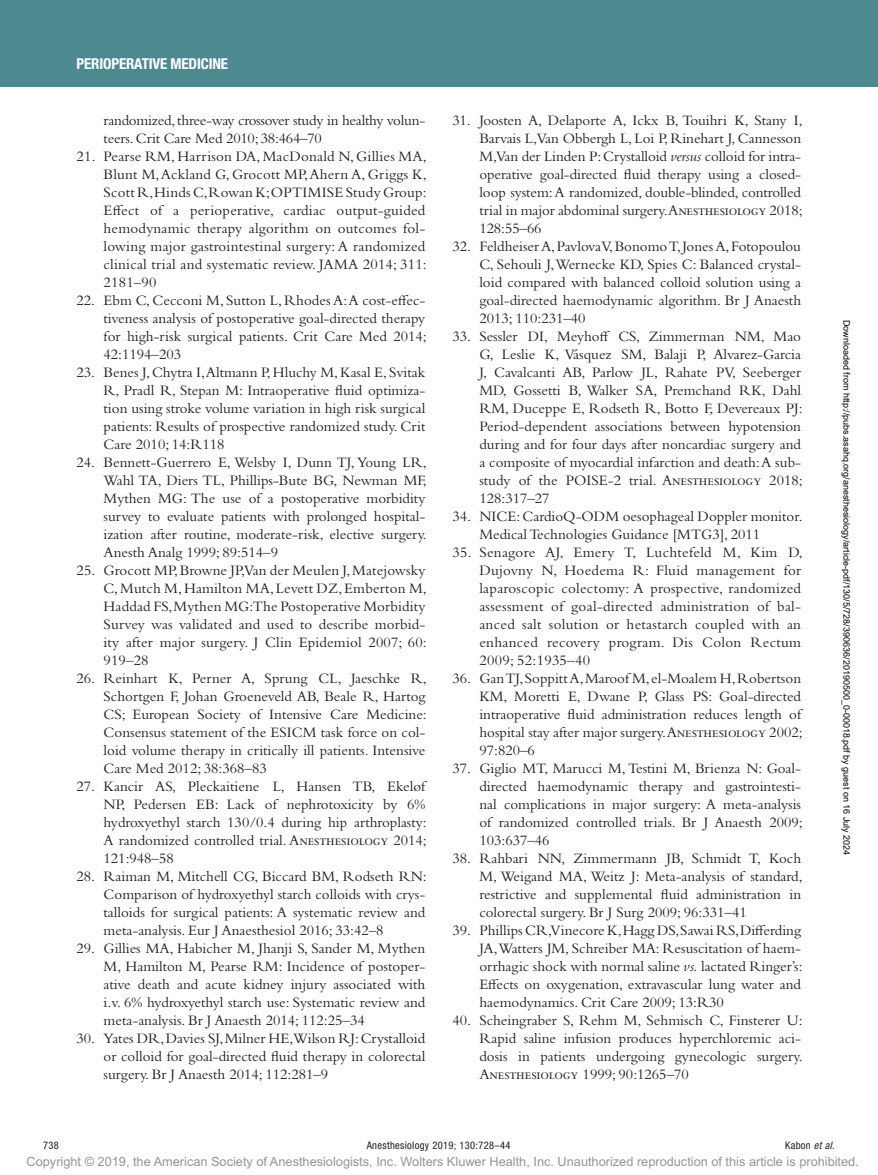
<style>
.page{position:relative;width:878px;height:1175px;background:#fff}
.page>*{position:absolute;margin:0;border:0;box-sizing:border-box;transform-origin:0 0}
.t1{font:15px/18px "Bembo Std";color:#231f20;text-align:justify}
.t2{font:700 condensed 15px "Helvetica Neue LT Std";letter-spacing:-.01em;color:#fff}
.t3{font:12.75px "Arial MT Std";color:#939598}
.t4{font:condensed 10.5px "Helvetica Neue LT Std";letter-spacing:.03em;color:#231f20}
.t5{font:9px "Arial";color:#000}
.s1{font-style:italic}
</style>
<div class="page">
<div style="left:0;top:0;width:878px;height:86px;background:#4d8a90"></div>
<p class="t2" style="left:77px;top:54px;width:153px">PERIOPERATIVE MEDICINE</p>
<p class="t1" style="left:104px;top:111px;width:323px">randomized, three-way crossover study in healthy volun&shy;teers. Crit Care Med 2010; 38:464–70</p>
<p class="t1" style="left:104px;top:147px;width:325px;text-indent:-27px">21. Pearse RM, Harrison DA, MacDonald N, Gillies MA, Blunt M, Ackland G, Grocott MP, Ahern A, Griggs K, Scott R, Hinds C, Rowan K; OPTIMISE Study Group:<br>Effect of a perioperative, cardiac output-guided hemodynamic therapy algorithm on outcomes fol&shy;lowing major gastrointestinal surgery: A randomized clinical trial and systematic review. JAMA 2014; 311:<br>2181–90</p>
<p class="t1" style="left:104px;top:291px;width:325px;text-indent:-27px">22. Ebm C, Cecconi M, Sutton L, Rhodes A: A cost-effec&shy;tiveness analysis of postoperative goal-directed therapy for high-risk surgical patients. Crit Care Med 2014; 42:1194–203</p>
<p class="t1" style="left:104px;top:363px;width:323px;text-indent:-27px">23. Benes J, Chytra I,Altmann P, Hluchy M, Kasal E, Svitak R, Pradl R, Stepan M: Intraoperative fluid optimiza&shy;tion using stroke volume variation in high risk surgical patients: Results of prospective randomized study. Crit Care 2010; 14:R118</p>
<p class="t1" style="left:104px;top:453px;width:325px;text-indent:-27px">24. Bennett-Guerrero E, Welsby I, Dunn TJ, Young LR, Wahl TA, Diers TL, Phillips-Bute BG, Newman MF, Mythen MG: The use of a postoperative morbidity survey to evaluate patients with prolonged hospital&shy;ization after routine, moderate-risk, elective surgery.<br>Anesth Analg 1999; 89:514–9</p>
<p class="t1" style="left:104px;top:561px;width:325px;text-indent:-27px">25. Grocott MP, Browne JP, Van der Meulen J, Matejowsky C, Mutch M, Hamilton MA, Levett DZ, Emberton M, Haddad FS, Mythen MG: The Postoperative Morbidity Survey was validated and used to describe morbid&shy;ity after major surgery. J Clin Epidemiol 2007; 60:<br>919–28</p>
<p class="t1" style="left:104px;top:669px;width:325px;text-indent:-27px">26. Reinhart K, Perner A, Sprung CL, Jaeschke R, Schortgen F, Johan Groeneveld AB, Beale R, Hartog CS; European Society of Intensive Care Medicine:<br>Consensus statement of the ESICM task force on col&shy;loid volume therapy in critically ill patients. Intensive Care Med 2012; 38:368–83</p>
<p class="t1" style="left:104px;top:777px;width:325px;text-indent:-27px">27. Kancir AS, Pleckaitiene L, Hansen TB, Ekeløf NP, Pedersen EB: Lack of nephrotoxicity by 6% hydroxyethyl starch 130/0.4 during hip arthroplasty:<br>A randomized controlled trial. Anesthesiology 2014; 121:948–58</p>
<p class="t1" style="left:104px;top:867px;width:325px;text-indent:-27px">28. Raiman M, Mitchell CG, Biccard BM, Rodseth RN:<br>Comparison of hydroxyethyl starch colloids with crys&shy;talloids for surgical patients: A systematic review and meta-analysis. Eur J Anaesthesiol 2016; 33:42–8</p>
<p class="t1" style="left:104px;top:939px;width:323px;text-indent:-27px">29. Gillies MA, Habicher M, Jhanji S, Sander M, Mythen M, Hamilton M, Pearse RM: Incidence of postoper&shy;ative death and acute kidney injury associated with i.v. 6% hydroxyethyl starch use: Systematic review and meta-analysis. Br J Anaesth 2014; 112:25–34</p>
<p class="t1" style="left:104px;top:1029px;width:323px;text-indent:-27px">30. Yates DR, Davies SJ, Milner HE,Wilson RJ: Crystalloid or colloid for goal-directed fluid therapy in colorectal surgery. Br J Anaesth 2014; 112:281–9</p>
<p class="t1" style="left:479px;top:111px;width:325px;text-indent:-27px">31. Joosten A, Delaporte A, Ickx B, Touihri K, Stany I, Barvais L,Van Obbergh L, Loi P, Rinehart J, Cannesson M,Van der Linden P: Crystalloid <span class="s1">versus</span> colloid for intra&shy;operative goal-directed fluid therapy using a closed&shy;loop system: A randomized, double-blinded, controlled trial in major abdominal surgery.Anesthesiology 2018; 128:55–66</p>
<p class="t1" style="left:479px;top:237px;width:323px;text-indent:-27px">32. Feldheiser A, Pavlova V, Bonomo T, Jones A, Fotopoulou C, Sehouli J, Wernecke KD, Spies C: Balanced crystal&shy;loid compared with balanced colloid solution using a goal-directed haemodynamic algorithm. Br J Anaesth 2013; 110:231–40</p>
<p class="t1" style="left:479px;top:327px;width:325px;text-indent:-27px">33. Sessler DI, Meyhoff CS, Zimmerman NM, Mao G, Leslie K, Vásquez SM, Balaji P, Alvarez-Garcia J, Cavalcanti AB, Parlow JL, Rahate PV, Seeberger MD, Gossetti B, Walker SA, Premchand RK, Dahl RM, Duceppe E, Rodseth R, Botto F, Devereaux PJ:<br>Period-dependent associations between hypotension during and for four days after noncardiac surgery and a composite of myocardial infarction and death: A sub&shy;study of the POISE-2 trial. Anesthesiology 2018; 128:317–27</p>
<p class="t1" style="left:479px;top:507px;width:325px;text-indent:-27px">34. NICE: CardioQ-ODM oesophageal Doppler monitor.<br>Medical Technologies Guidance [MTG3], 2011</p>
<p class="t1" style="left:479px;top:543px;width:325px;text-indent:-27px">35. Senagore AJ, Emery T, Luchtefeld M, Kim D, Dujovny N, Hoedema R: Fluid management for laparoscopic colectomy: A prospective, randomized assessment of goal-directed administration of bal&shy;anced salt solution or hetastarch coupled with an enhanced recovery program. Dis Colon Rectum 2009; 52:1935–40</p>
<p class="t1" style="left:479px;top:669px;width:325px;text-indent:-27px">36. Gan TJ, Soppitt A, Maroof M, el-Moalem H, Robertson KM, Moretti E, Dwane P, Glass PS: Goal-directed intraoperative fluid administration reduces length of hospital stay after major surgery.Anesthesiology 2002; 97:820–6</p>
<p class="t1" style="left:479px;top:759px;width:325px;text-indent:-27px">37. Giglio MT, Marucci M, Testini M, Brienza N: Goal&shy;directed haemodynamic therapy and gastrointesti&shy;nal complications in major surgery: A meta-analysis of randomized controlled trials. Br J Anaesth 2009; 103:637–46</p>
<p class="t1" style="left:479px;top:849px;width:325px;text-indent:-27px">38. Rahbari NN, Zimmermann JB, Schmidt T, Koch M, Weigand MA, Weitz J: Meta-analysis of standard, restrictive and supplemental fluid administration in colorectal surgery. Br J Surg 2009; 96:331–41</p>
<p class="t1" style="left:479px;top:921px;width:325px;text-indent:-27px">39. Phillips CR,Vinecore K, Hagg DS, Sawai RS, Differding JA,Watters JM, Schreiber MA: Resuscitation of haem&shy;orrhagic shock with normal saline <span class="s1">vs.</span> lactated Ringer’s:<br>Effects on oxygenation, extravascular lung water and haemodynamics. Crit Care 2009; 13:R30</p>
<p class="t1" style="left:479px;top:1011px;width:325px;text-indent:-27px">40. Scheingraber S, Rehm M, Sehmisch C, Finsterer U:<br>Rapid saline infusion produces hyperchloremic aci&shy;dosis in patients undergoing gynecologic surgery.<br>Anesthesiology 1999; 90:1265–70</p>
<p class="t5" style="left:850px;top:320px;width:537px;rotate:90deg">Downloaded from http://pubs.asahq.org/anesthesiology/article-pdf/130/5/728/390636/20190500_0-00018.pdf by guest on 16 July 2024</p>
<p class="t4" style="left:43px;top:1139px;width:17px">738</p>
<p class="t4" style="left:367px;top:1139px;width:145px">Anesthesiology 2019; 130:728–44</p>
<p class="t4" style="left:785px;top:1139px;width:51px">Kabon <span class="s1">et al.</span></p>
<p class="t3" style="left:27px;top:1154px;width:833px">Copyright © 2019, the American Society of Anesthesiologists, Inc. Wolters Kluwer Health, Inc. Unauthorized reproduction of this article is prohibited.</p>
</div>
